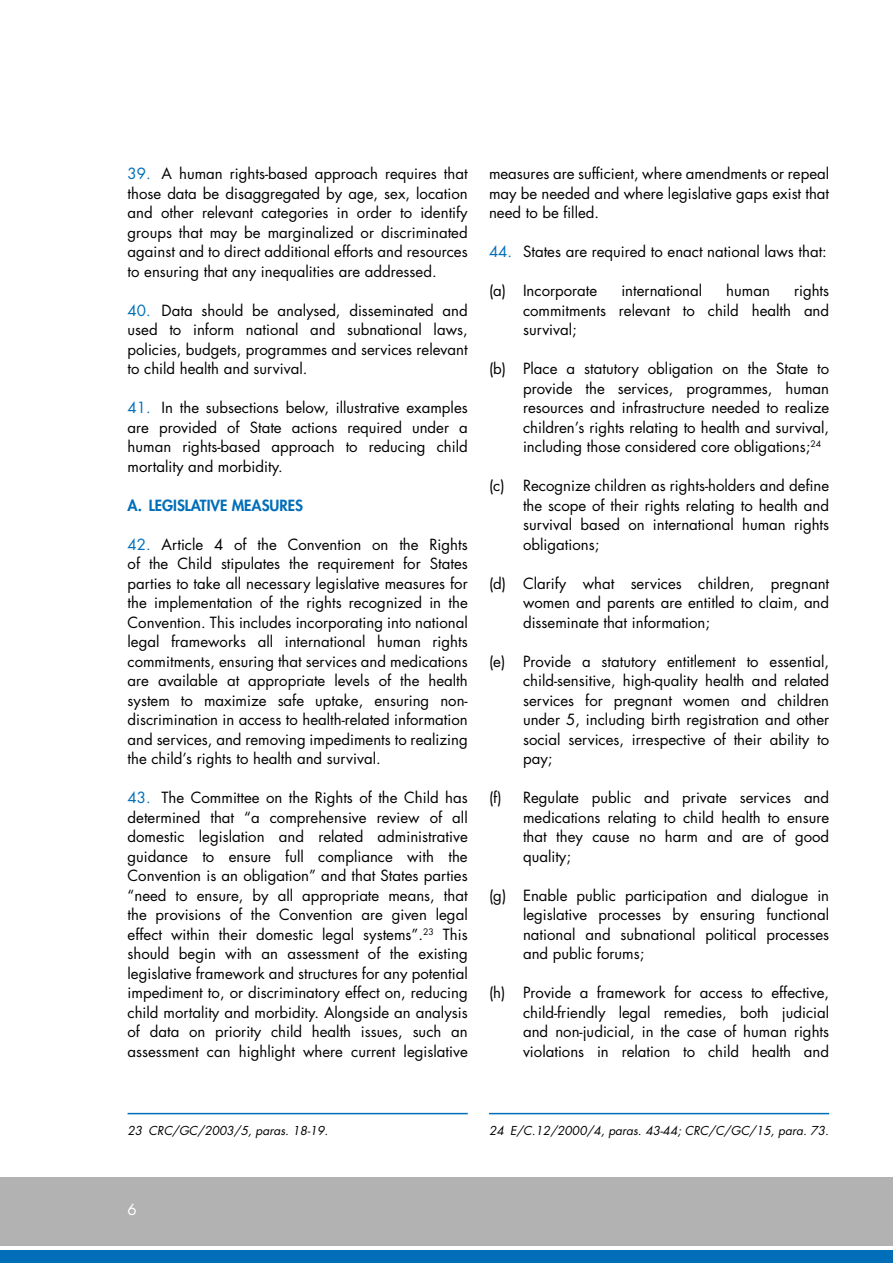
<style>
.page{position:relative;width:893px;height:1263px;background:#fff}
.page>*{position:absolute;margin:0;border:0;box-sizing:border-box;transform-origin:0 0}
.t1{font:15px/19.5px "Futura Std";color:#000;text-align:justify}
.t2{font:800 15px "Futura Std";color:#006eb8}
.t3{font:15px "Futura Std";color:#fff}
.t4{font:italic 12px "Futura Std";color:#000}
.s1{color:#006eb8}
</style>
<div class="page">
<div style="left:0;top:1250px;width:893px;height:13px;background:#006eb8"></div>
<div style="left:0;top:1178px;width:893px;height:68px;background:#b3b2b2"></div>
<hr style="left:128px;top:1113px;width:340px;height:1px;background:#006eb8">
<hr style="left:489px;top:1113px;width:340px;height:1px;background:#006eb8">
<p class="t1" style="left:128px;top:164px;width:342px"><span class="s1">39.</span> A human rights-based approach requires that those data be disaggregated by age, sex, location and other relevant categories in order to identify groups that may be marginalized or discriminated against and to direct additional efforts and resources to ensuring that any inequalities are addressed.</p>
<p class="t1" style="left:128px;top:300px;width:342px"><span class="s1">40.</span> Data should be analysed, disseminated and used to inform national and subnational laws, policies, budgets, programmes and services relevant to child health and survival.</p>
<p class="t1" style="left:128px;top:398px;width:342px"><span class="s1">41.</span> In the subsections below, illustrative examples are provided of State actions required under a human rights-based approach to reducing child mortality and morbidity.</p>
<p class="t2" style="left:128px;top:496px;width:177px">A. LEGISLATIVE MEASURES</p>
<p class="t1" style="left:128px;top:534px;width:342px"><span class="s1">42.</span> Article 4 of the Convention on the Rights of the Child stipulates the requirement for States parties to take all necessary legislative measures for the implementation of the rights recognized in the Convention. This includes incorporating into national legal frameworks all international human rights commitments, ensuring that services and medications are available at appropriate levels of the health system to maximize safe uptake, ensuring non&shy;discrimination in access to health-related information and services, and removing impediments to realizing the child’s rights to health and survival.</p>
<p class="t1" style="left:128px;top:788px;width:342px"><span class="s1">43.</span> The Committee on the Rights of the Child has determined that “a comprehensive review of all domestic legislation and related administrative guidance to ensure full compliance with the Convention is an obligation” and that States parties “need to ensure, by all appropriate means, that the provisions of the Convention are given legal effect within their domestic legal systems”.<sup>23</sup> This should begin with an assessment of the existing legislative framework and structures for any potential impediment to, or discriminatory effect on, reducing child mortality and morbidity. Alongside an analysis of data on priority child health issues, such an assessment can highlight where current legislative</p>
<p class="t1" style="left:489px;top:164px;width:342px">measures are sufficient, where amendments or repeal may be needed and where legislative gaps exist that need to be filled.</p>
<p class="t1" style="left:489px;top:242px;width:339px"><span class="s1">44.</span> States are required to enact national laws that:</p>
<p class="t1" style="left:489px;top:281px;width:110px">(a) Incorporate</p>
<p class="t1" style="left:621px;top:281px;width:82px">international</p>
<p class="t1" style="left:726px;top:281px;width:45px">human</p>
<p class="t1" style="left:523px;top:281px;width:308px;text-indent:271px">rights commitments relevant to child health and survival;</p>
<p class="t1" style="left:523px;top:359px;width:308px;text-indent:-34px">(b) Place a statutory obligation on the State to provide the services, programmes, human resources and infrastructure needed to realize children’s rights relating to health and survival, including those considered core obligations;<sup>24</sup></p>
<p class="t1" style="left:523px;top:476px;width:308px;text-indent:-34px">(c) Recognize children as rights-holders and define the scope of their rights relating to health and survival based on international human rights obligations;</p>
<p class="t1" style="left:523px;top:573px;width:308px;text-indent:-34px">(d) Clarify what services children, pregnant women and parents are entitled to claim, and disseminate that information;</p>
<p class="t1" style="left:523px;top:651px;width:308px;text-indent:-34px">(e) Provide a statutory entitlement to essential, child-sensitive, high-quality health and related services for pregnant women and children under 5, including birth registration and other social services, irrespective of their ability to pay;</p>
<p class="t1" style="left:523px;top:788px;width:308px;text-indent:-34px">(f) Regulate public and private services and medications relating to child health to ensure that they cause no harm and are of good quality;</p>
<p class="t1" style="left:523px;top:885px;width:308px;text-indent:-34px">(g) Enable public participation and dialogue in legislative processes by ensuring functional national and subnational political processes and public forums;</p>
<p class="t1" style="left:523px;top:983px;width:308px;text-indent:-34px">(h) Provide a framework for access to effective, child-friendly legal remedies, both judicial and non-judicial, in the case of human rights violations in relation to child health and</p>
<p class="t4" style="left:128px;top:1123px;width:202px">23 CRC/GC/2003/5, paras. 18-19.</p>
<p class="t4" style="left:489px;top:1123px;width:341px">24 E/C.12/2000/4, paras. 43-44; CRC/C/GC/15, para. 73.</p>
<p class="t3" style="left:128px;top:1200px;width:11px">6</p>
</div>
